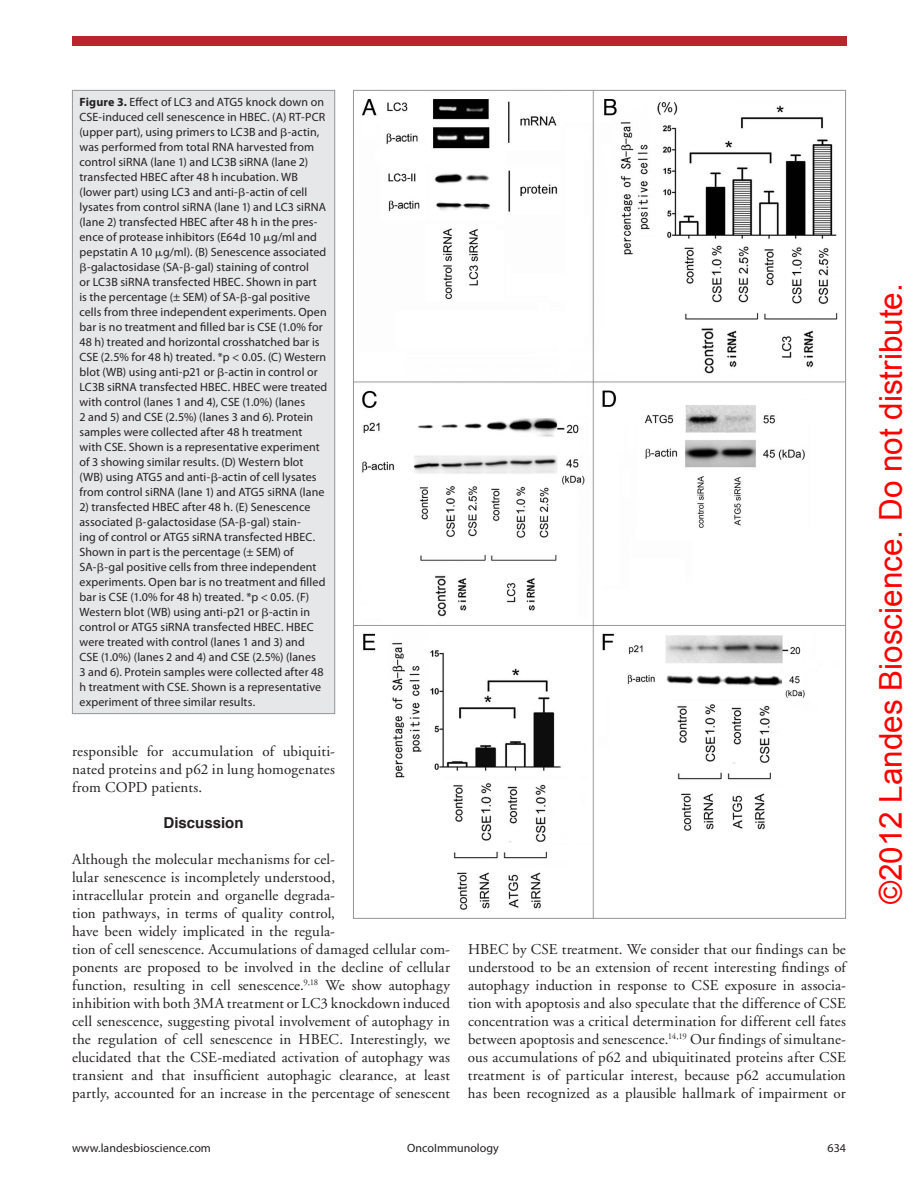
<style>
.page{position:relative;width:918px;height:1188px;background:#fff}
.page>*{position:absolute;margin:0;border:0;box-sizing:border-box;transform-origin:0 0}
.t1{font:31.5px "Arial";color:#f00}
.t2{font:15px/18px "Adobe Garamond";letter-spacing:.01em;color:#231f20;text-align:justify}
.t3{font:700 15px "Helvetica";color:#231f20}
.t4{font:12px/15px "Myriad Pro";letter-spacing:.005em;color:#231f20}
.s1{font-weight:700}
.s2{font-family:"Universal Std Greekw Math Pi"}
</style>
<div class="page">
<div style="left:72px;top:36px;width:774px;height:10px;background:#b7262b"></div>
<img style="left:355px;top:92px;width:489px;height:825px">
<div style="left:72px;top:90px;width:263px;height:624px;background:#e6e7e9"></div>
<div style="left:72px;top:90px;width:263px;height:624px;border:1px solid #939598"></div>
<p class="t4" style="left:79px;top:95px;width:249px"><span class="s1">Figure 3.</span> Effect of LC3 and ATG5 knock down on CSE-induced cell senescence in HBEC. (A) RT-PCR (upper part), using primers to LC3B and <span class="s2">β</span>-actin, was performed from total RNA harvested from control siRNA (lane 1) and LC3B siRNA (lane 2) transfected HBEC after 48 h incubation. WB (lower part) using LC3 and anti-<span class="s2">β</span>-actin of cell lysates from control siRNA (lane 1) and LC3 siRNA (lane 2) transfected HBEC after 48 h in the pres&shy;ence of protease inhibitors (E64d 10 <span class="s2">μ</span>g/ml and pepstatin A 10 <span class="s2">μ</span>g/ml). (B) Senescence associated <span class="s2">β</span>-galactosidase (SA-<span class="s2">β</span>-gal) staining of control<br>or LC3B siRNA transfected HBEC. Shown in part is the percentage (± SEM) of SA-<span class="s2">β</span>-gal positive cells from three independent experiments. Open bar is no treatment and filled bar is CSE</p>
<p class="t4" style="left:79px;top:320px;width:245px;text-indent:199px">(1.0% for<br>48 h) treated and horizontal crosshatched bar is<br>CSE</p>
<p class="t4" style="left:79px;top:350px;width:249px;text-indent:22px">(2.5% for 48 h) treated. *p &lt; 0.05. (C) Western blot (WB) using anti-p21 or <span class="s2">β</span>-actin in control or LC3B siRNA transfected HBEC. HBEC were treated with control (lanes 1 and 4), CSE</p>
<p class="t4" style="left:242px;top:395px;width:64px">(1.0%) (lanes</p>
<p class="t4" style="left:79px;top:410px;width:235px;text-indent:86px">(2.5%) (lanes 3 and 6). Protein samples were collected after 48 h treatment with CSE</p>
<p class="t4" style="left:79px;top:410px;width:70px">2 and 5) and CSE</p>
<p class="t4" style="left:79px;top:440px;width:247px;text-indent:44px">. Shown is a representative experiment of 3 showing similar results. (D) Western blot (WB) using ATG5 and anti-<span class="s2">β</span>-actin of cell lysates from control siRNA (lane 1) and ATG5 siRNA (lane</p>
<p class="t4" style="left:79px;top:500px;width:247px">2) transfected HBEC after 48 h. (E) Senescence associated <span class="s2">β</span>-galactosidase (SA-<span class="s2">β</span>-gal) stain-<br>ing of control or ATG5 siRNA transfected HBEC.<br>Shown in part is the percentage (± SEM) of SA-<span class="s2">β</span>-gal positive cells from three independent experiments. Open bar is no treatment and filled bar is CSE</p>
<p class="t4" style="left:80px;top:590px;width:232px;text-indent:51px">(1.0% for 48 h) treated. *p &lt; 0.05. (F)<br>Western blot (WB) using anti-p21 or <span class="s2">β</span>-actin in control or ATG5 siRNA transfected HBEC. HBEC were treated with control (lanes 1 and 3) and CSE</p>
<p class="t4" style="left:80px;top:650px;width:246px;text-indent:173px">(2.5%) (lanes<br>3 and 6). Protein samples were collected after 48 h treatment with CSE</p>
<p class="t4" style="left:101px;top:650px;width:135px">(1.0%) (lanes 2 and 4) and CSE</p>
<p class="t4" style="left:80px;top:680px;width:243px;text-indent:107px">. Shown is a representative experiment of three similar results.</p>
<p class="t2" style="left:72px;top:743px;width:265px">responsible for accumulation of ubiquiti&shy;nated proteins and p62 in lung homogenates from COPD patients.</p>
<p class="t3" style="left:164px;top:811px;width:82px">Discussion</p>
<p class="t2" style="left:72px;top:851px;width:380px;text-align:left">Although the molecular mechanisms for cel-<br>lular senescence is incompletely understood,<br>intracellular protein and organelle degrada-<br>tion pathways, in terms of quality control,<br>have been widely implicated in the regula-<br>tion of cell senescence. Accumulations of damaged cellular com&shy;ponents are proposed to be involved in the decline of cellular function, resulting in cell senescence.<sup>9,18</sup> We show autophagy inhibition with both 3MA treatment or LC3 knockdown induced cell senescence, suggesting pivotal involvement of autophagy in the regulation of cell senescence in HBEC. Interestingly, we elucidated that the CSE-mediated activation of autophagy was transient and that insufficient autophagic clearance, at least partly, accounted for an increase in the percentage of senescent</p>
<p class="t2" style="left:468px;top:941px;width:380px">HBEC by CSE treatment. We consider that our findings can be understood to be an extension of recent interesting findings of autophagy induction in response to CSE exposure in associa&shy;tion with apoptosis and also speculate that the difference of CSE concentration was a critical determination for different cell fates between apoptosis and senescence.<sup>14,19</sup> Our findings of simultane&shy;ous accumulations of p62 and ubiquitinated proteins after CSE treatment is of particular interest, because p62 accumulation has been recognized as a plausible hallmark of impairment or</p>
<p class="t4" style="left:72px;top:1140px;width:140px">www.landesbioscience.com</p>
<p class="t4" style="left:407px;top:1140px;width:93px">OncoImmunology</p>
<p class="t4" style="left:828px;top:1140px;width:20px">634</p>
<h1 class="t1" style="left:870px;top:904px;width:622px;rotate:-90deg">©2012 Landes Bioscience. Do not distribute.</h1>
</div>
